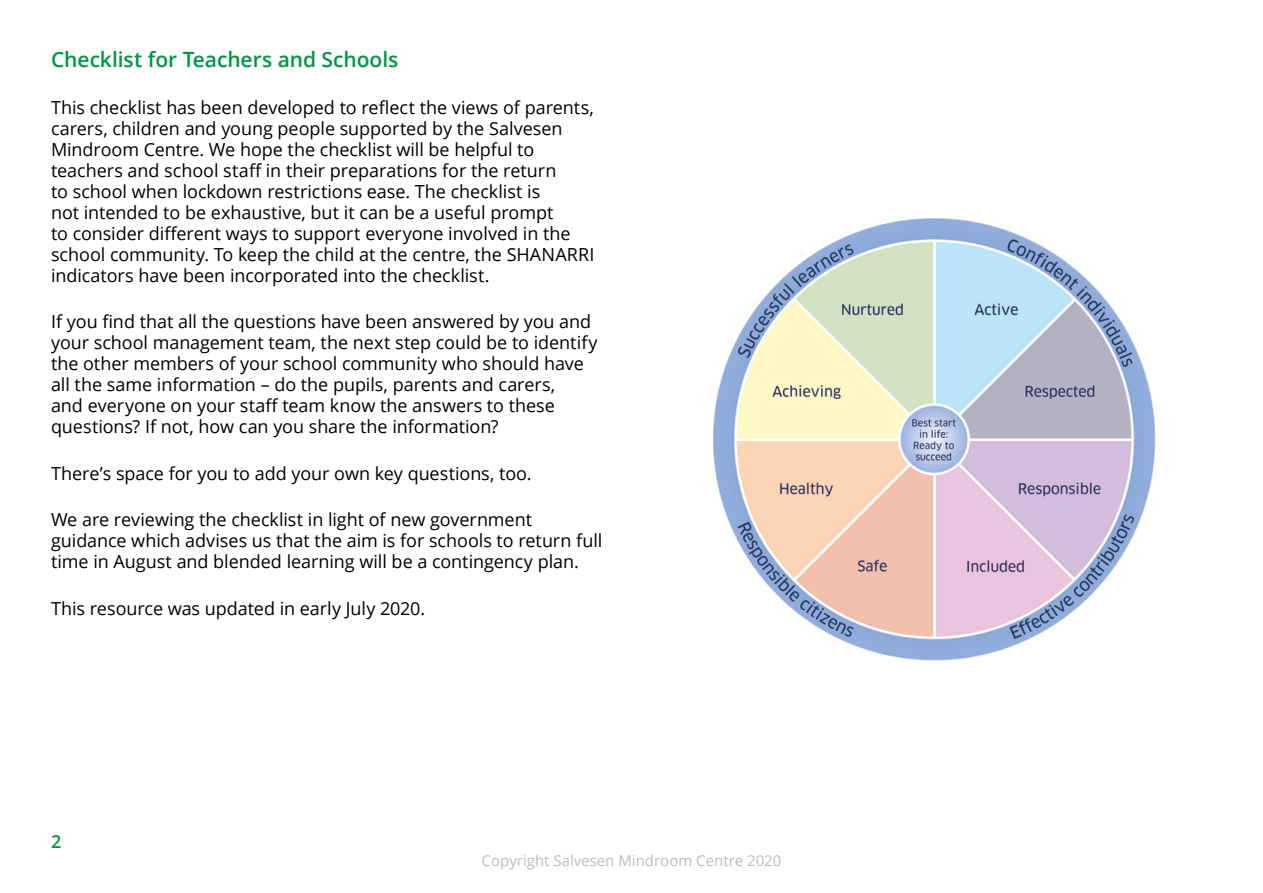
<style>
.page{position:relative;width:1263px;height:893px;background:#fff}
.page>*{position:absolute;margin:0;border:0;box-sizing:border-box;transform-origin:0 0}
.t1{font:600 21px "Open Sans";letter-spacing:-.005em;color:#009641}
.t2{font:18px/21px "Open Sans";letter-spacing:-.005em;color:#000}
.t3{font:600 18px "Open Sans";color:#009641}
.t4{font:15px "Open Sans";color:#bcbcbc}
</style>
<div class="page">
<img style="left:713px;top:218px;width:443px;height:443px">
<p class="t1" style="left:51px;top:45px;width:349px">Checklist for Teachers and Schools</p>
<p class="t2" style="left:51px;top:96px;width:545px">This checklist has been developed to reflect the views of parents, carers, children and young people supported by the Salvesen Mindroom Centre. We hope the checklist will be helpful to teachers and school staff in their preparations for the return<br>to school when lockdown restrictions ease. The checklist is<br>not intended to be exhaustive, but it can be a useful prompt<br>to consider different ways to support everyone involved in the school community. To keep the child at the centre, the SHANARRI indicators have been incorporated into the checklist.</p>
<p class="t2" style="left:51px;top:311px;width:548px">If you find that all the questions have been answered by you and your school management team, the next step could be to identify the other members of your school community who should have all the same information – do the pupils, parents and carers,<br>and everyone on your staff team know the answers to these questions? If not, how can you share the information?</p>
<p class="t2" style="left:51px;top:462px;width:482px">There’s space for you to add your own key questions, too.</p>
<p class="t2" style="left:51px;top:509px;width:553px">We are reviewing the checklist in light of new government guidance which advises us that the aim is for schools to return full time in August and blended learning will be a contingency plan.</p>
<p class="t2" style="left:51px;top:597px;width:376px">This resource was updated in early July 2020.</p>
<p class="t3" style="left:51px;top:829px;width:12px">2</p>
<p class="t4" style="left:482px;top:850px;width:301px">Copyright Salvesen Mindroom Centre 2020</p>
</div>
